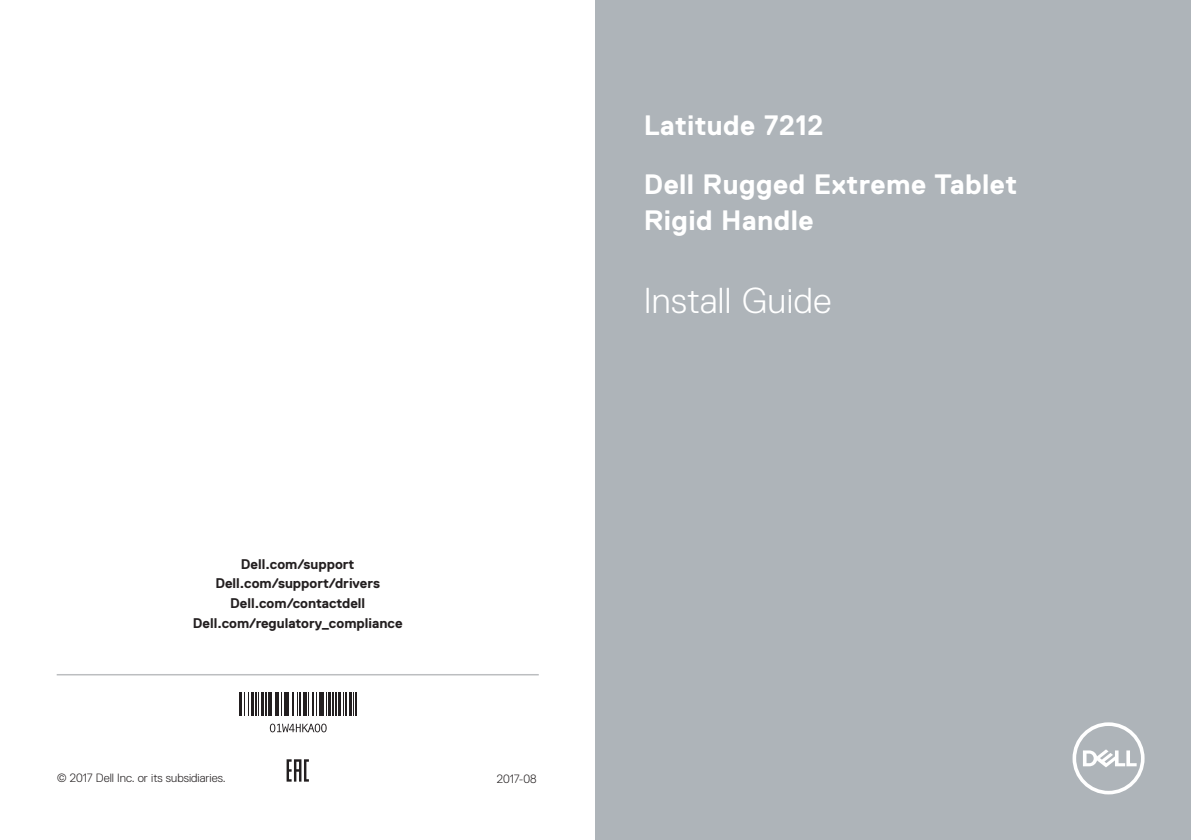
<style>
.page{position:relative;width:1191px;height:840px;background:#fff}
.page>*{position:absolute;margin:0;border:0;box-sizing:border-box;transform-origin:0 0}
.t1{font:300 36px "Dell Replica";letter-spacing:.01em;color:#fff}
.t2{font:700 28px/58.6px "Dell Replica";letter-spacing:.015em;color:#fff}
.t3{font:700 14px/19.6px "Dell Replica";color:#231f20;text-align:center}
.t4{font:300 12px "Dell Replica";color:#231f20}
</style>
<div class="page">
<div style="left:595px;top:0;width:596px;height:839px;background:#aeb4b9"></div>
<svg style="left:1072px;top:722px;width:72px;height:72px"></svg>
<svg style="left:286px;top:759px;width:23px;height:22px"></svg>
<hr style="left:57px;top:673px;width:482px;height:2px;background:#bcbec0">
<svg style="left:239px;top:692px;width:10px;height:23px"></svg>
<hr style="left:251px;top:691px;width:3px;height:24px;background:#231f20">
<svg style="left:255px;top:692px;width:4px;height:23px"></svg>
<hr style="left:261px;top:691px;width:2px;height:24px;background:#231f20">
<hr style="left:265px;top:691px;width:2px;height:24px;background:#231f20">
<hr style="left:268px;top:691px;width:2px;height:24px;background:#231f20">
<svg style="left:271px;top:692px;width:1px;height:23px"></svg>
<hr style="left:275px;top:691px;width:2px;height:24px;background:#231f20">
<svg style="left:278px;top:692px;width:4px;height:23px"></svg>
<hr style="left:284px;top:691px;width:2px;height:24px;background:#231f20">
<hr style="left:287px;top:691px;width:2px;height:24px;background:#231f20">
<svg style="left:292px;top:692px;width:8px;height:23px"></svg>
<hr style="left:303px;top:691px;width:2px;height:24px;background:#231f20">
<svg style="left:306px;top:692px;width:11px;height:23px"></svg>
<hr style="left:319px;top:691px;width:2px;height:24px;background:#231f20">
<hr style="left:322px;top:691px;width:2px;height:24px;background:#231f20">
<svg style="left:326px;top:692px;width:1px;height:23px"></svg>
<hr style="left:328px;top:691px;width:3px;height:24px;background:#231f20">
<hr style="left:332px;top:691px;width:2px;height:24px;background:#231f20">
<hr style="left:335px;top:691px;width:2px;height:24px;background:#231f20">
<hr style="left:338px;top:691px;width:3px;height:24px;background:#231f20">
<svg style="left:343px;top:692px;width:1px;height:23px"></svg>
<hr style="left:345px;top:691px;width:2px;height:24px;background:#231f20">
<hr style="left:350px;top:691px;width:2px;height:24px;background:#231f20">
<svg style="left:353px;top:692px;width:3px;height:23px"></svg>
<svg style="left:270px;top:723px;width:57px;height:9px"></svg>
<p class="t3" style="left:193px;top:553px;width:211px">Dell.com/support<br>Dell.com/support/drivers<br>Dell.com/contactdell<br>Dell.com/regulatory_compliance</p>
<p class="t4" style="left:57px;top:770px;width:170px">© 2017 Dell Inc. or its subsidiaries.</p>
<p class="t4" style="left:497px;top:772px;width:41px">2017-08</p>
<h2 class="t2" style="left:643px;top:96px;width:375px">Latitude 7212<br>Dell Rugged Extreme Tablet</h2>
<h2 class="t2" style="left:643px;top:191px;width:171px">Rigid Handle</h2>
<h1 class="t1" style="left:643px;top:280px;width:189px">Install Guide</h1>
</div>
